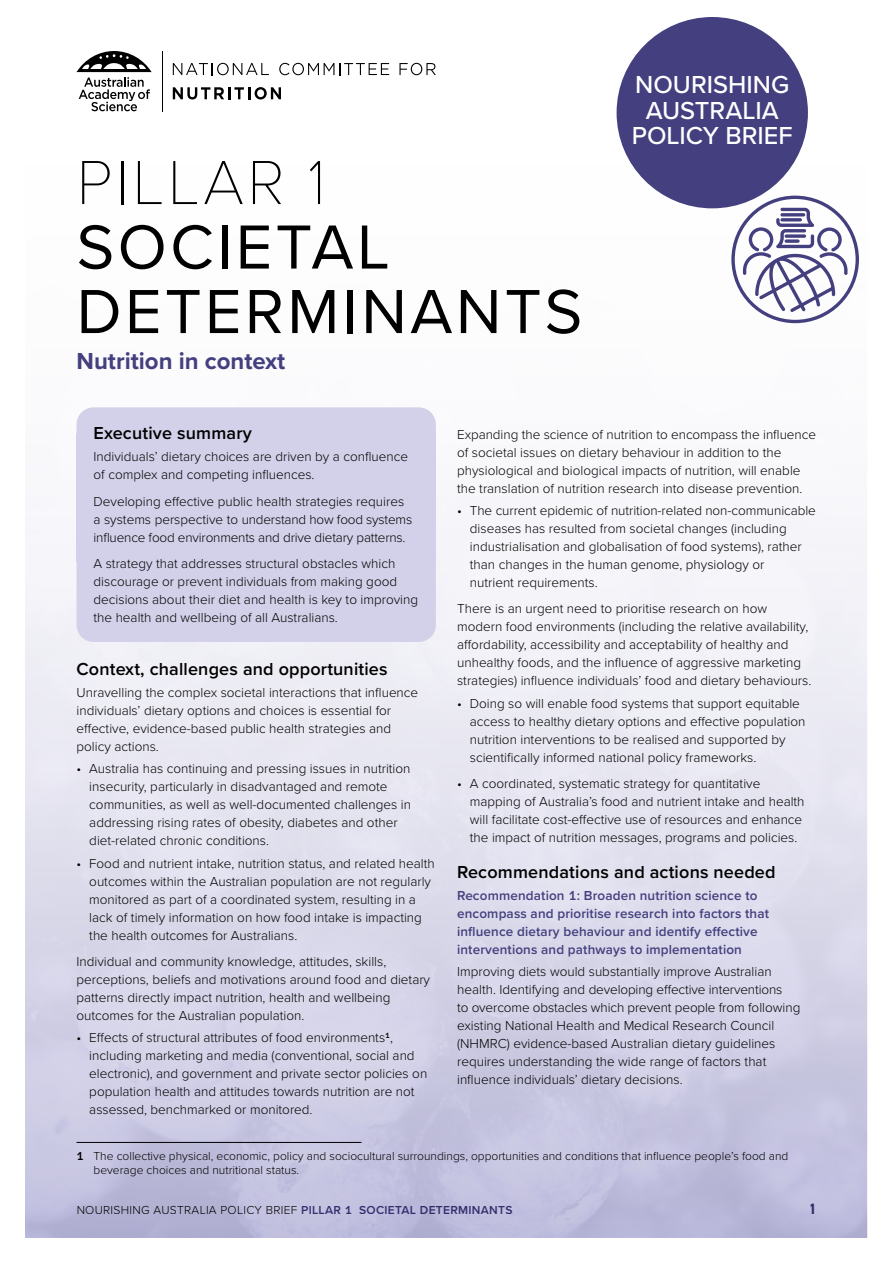
<style>
.page{position:relative;width:893px;height:1263px;background:#fff}
.page>*{position:absolute;margin:0;border:0;box-sizing:border-box;transform-origin:0 0}
.t1{font:64.5px/64.5px "Proxima Nova";letter-spacing:.05em;color:#000}
.t2{font:100 64.5px "Proxima Nova T";letter-spacing:.05em;color:#000}
.t3{font:500 25.5px/25.5px "Proxima Nova";color:#fff;text-align:center}
.t4{font:700 24px "Proxima Nova";color:#443f7e}
.t5{font:600 18px "Proxima Nova";letter-spacing:.01em;color:#000}
.t6{font:700 condensed 15px "DIN2014";color:#443f7e}
.t7{font:300 13.5px/18px "Proxima Nova";color:#000}
.t8{font:600 13.5px/18px "Proxima Nova";letter-spacing:.01em;color:#443f7e}
.t9{font:300 12px/13.5px "Proxima Nova";color:#000}
.t10{font:300 12px "Proxima Nova";letter-spacing:.025em;color:#000}
.s1{font-weight:600}
.s2{font-weight:600;color:#443f7e}
</style>
<div class="page">
<img style="left:26px;top:26px;width:841px;height:1211px">
<div style="left:617px;top:17px;width:191px;height:191px;background:#443f7e;border-radius:50%"></div>
<svg style="left:77px;top:51px;width:75px;height:60px"></svg>
<hr style="left:162px;top:51px;width:1px;height:60px;background:#000">
<svg style="left:173px;top:87px;width:108px;height:12px"></svg>
<svg style="left:173px;top:63px;width:96px;height:12px"></svg>
<svg style="left:279px;top:63px;width:110px;height:12px"></svg>
<svg style="left:399px;top:63px;width:37px;height:12px"></svg>
<svg style="left:731px;top:196px;width:128px;height:127px"></svg>
<hr style="left:77px;top:1142px;width:284px;height:1px;background:#000">
<div style="left:77px;top:407px;width:359px;height:26px;background:#d3d1e9"></div>
<div style="left:77px;top:433px;width:359px;height:66px;background:#d3d1e9"></div>
<div style="left:77px;top:478px;width:359px;height:83px;background:#d3d1e9"></div>
<div style="left:77px;top:561px;width:359px;height:81px;background:#d3d1e9"></div>
<h1 class="t2" style="left:77px;top:134px;width:251px">PILLAR 1</h1>
<h1 class="t1" style="left:77px;top:212px;width:507px">SOCIETAL<br>DETERMINANTS</h1>
<h3 class="t4" style="left:77px;top:343px;width:210px">Nutrition in context</h3>
<h2 class="t3" style="left:632px;top:71px;width:162px">NOURISHING<br>AUSTRALIA<br>POLICY BRIEF</h2>
<h3 class="t5" style="left:94px;top:419px;width:160px">Executive summary</h3>
<p class="t7" style="left:94px;top:447px;width:316px">Individuals’ dietary choices are driven by a confluence of complex and competing influences.</p>
<p class="t7" style="left:94px;top:491px;width:320px">Developing effective public health strategies requires a systems perspective to understand how food systems influence food environments and drive dietary patterns.</p>
<p class="t7" style="left:94px;top:554px;width:326px">A strategy that addresses structural obstacles which discourage or prevent individuals from making good decisions about their diet and health is key to improving the health and wellbeing of all Australians.</p>
<h3 class="t5" style="left:77px;top:655px;width:313px">Context, challenges and opportunities</h3>
<p class="t7" style="left:77px;top:683px;width:343px">Unravelling the complex societal interactions that influence individuals’ dietary options and choices is essential for effective, evidence-based public health strategies and policy actions.</p>
<p class="t7" style="left:89px;top:759px;width:323px;text-indent:-13px">• Australia has continuing and pressing issues in nutrition insecurity, particularly in disadvantaged and remote communities, as well as well-documented challenges in addressing rising rates of obesity, diabetes and other diet-related chronic conditions.</p>
<p class="t7" style="left:89px;top:853px;width:347px;text-indent:-13px">• Food and nutrient intake, nutrition status, and related health outcomes within the Australian population are not regularly monitored as part of a coordinated system, resulting in a lack of timely information on how food intake is impacting the health outcomes for Australians.</p>
<p class="t7" style="left:77px;top:952px;width:355px">Individual and community knowledge, attitudes, skills, perceptions, beliefs and motivations around food and dietary patterns directly impact nutrition, health and wellbeing outcomes for the Australian population.</p>
<p class="t7" style="left:89px;top:1028px;width:339px;text-indent:-13px">• Effects of structural attributes of food environments<sup>1</sup>, including marketing and media (conventional, social and electronic), and government and private sector policies on population health and attitudes towards nutrition are not assessed, benchmarked or monitored.</p>
<p class="t7" style="left:457px;top:424px;width:360px">Expanding the science of nutrition to encompass the influence of societal issues on dietary behaviour in addition to the physiological and biological impacts of nutrition, will enable the translation of nutrition research into disease prevention.</p>
<p class="t7" style="left:470px;top:501px;width:347px;text-indent:-13px">• The current epidemic of nutrition-related non-communicable diseases has resulted from societal changes (including industrialisation and globalisation of food systems), rather than changes in the human genome, physiology or<br>nutrient requirements.</p>
<p class="t7" style="left:457px;top:599px;width:356px">There is an urgent need to prioritise research on how modern food environments (including the relative availability, affordability, accessibility and acceptability of healthy and unhealthy foods, and the influence of aggressive marketing strategies) influence individuals’ food and dietary behaviours.</p>
<p class="t7" style="left:470px;top:693px;width:337px;text-indent:-13px">• Doing so will enable food systems that support equitable access to healthy dietary options and effective population nutrition interventions to be realised and supported by scientifically informed national policy frameworks.</p>
<p class="t7" style="left:470px;top:774px;width:336px;text-indent:-13px">• A coordinated, systematic strategy for quantitative mapping of Australia’s food and nutrient intake and health will facilitate cost-effective use of resources and enhance the impact of nutrition messages, programs and policies.</p>
<h3 class="t5" style="left:457px;top:858px;width:320px">Recommendations and actions needed</h3>
<p class="t8" style="left:457px;top:886px;width:313px">Recommendation 1: Broaden nutrition science to encompass and prioritise research into factors that influence dietary behaviour and identify effective interventions and pathways to implementation</p>
<p class="t7" style="left:457px;top:962px;width:345px">Improving diets would substantially improve Australian health. Identifying and developing effective interventions<br>to overcome obstacles which prevent people from following existing National Health and Medical Research Council (NHMRC) evidence-based Australian dietary guidelines requires understanding the wide range of factors that influence individuals’ dietary decisions.</p>
<p class="t9" style="left:94px;top:1149px;width:696px;text-indent:-17px"><span class="s1">1</span> The collective physical, economic, policy and sociocultural surroundings, opportunities and conditions that influence people’s food and beverage choices and nutritional status.</p>
<p class="t10" style="left:77px;top:1201px;width:437px">NOURISHING AUSTRALIA POLICY BRIEF <span class="s2">Pillar 1 Societal Determinants</span></p>
<p class="t6" style="left:809px;top:1199px;width:9px">1</p>
</div>
